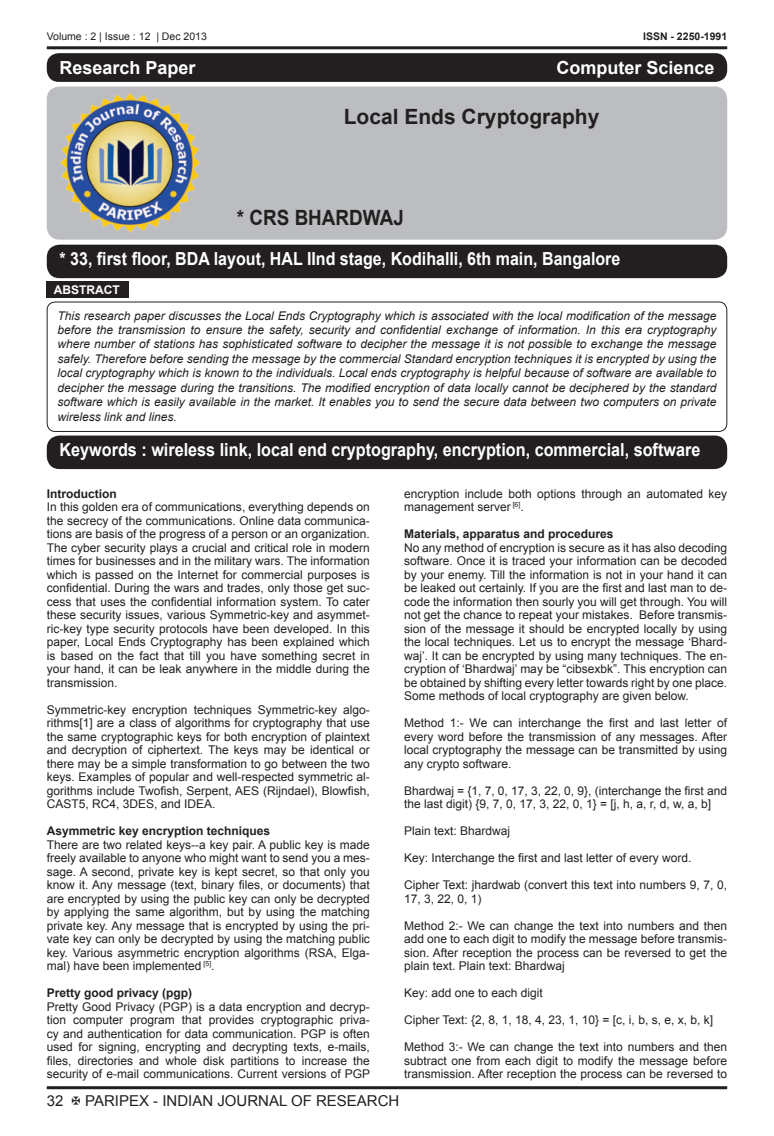
<style>
.page{position:relative;width:774px;height:1136px;background:#fff}
.page>*{position:absolute;margin:0;border:0;box-sizing:border-box;transform-origin:0 0}
.t1{font:700 21px "Arial";color:#231f20}
.t2{font:700 21px "Arial";color:#231f20;scale:.9 1}
.t3{font:700 18px "Arial";color:#fff;scale:.9 1}
.t4{font:700 18px "Arial";color:#fff;scale:.89 1}
.t5{font:700 18px "Arial";color:#fff}
.t6{font:15px "Arial";color:#231f20}
.t7{font:12px/13.5px "Arial";color:#231f20;text-align:justify}
.t8{font:italic 12px/14.4px "Arial";color:#231f20;text-align:justify}
.t9{font:700 12px "Arial";color:#231f20}
.t10{font:700 12px "Arial";color:#fff}
.t11{font:10.5px "Arial";color:#231f20}
.t12{font:700 10.5px "Arial";color:#231f20}
</style>
<div class="page">
<hr style="left:47px;top:46px;width:680px;height:3px;background:#231f20">
<hr style="left:47px;top:1086px;width:680px;height:3px;background:#231f20">
<div style="left:47px;top:86px;width:680px;height:153px;background:#bcbdc0;border-radius:13px"></div>
<div style="left:47px;top:53px;width:680px;height:29px;background:#231f20;border-radius:12px"></div>
<img style="left:61px;top:93px;width:139px;height:140px">
<div style="left:47px;top:244px;width:680px;height:34px;background:#231f20;border-radius:13px"></div>
<div style="left:47px;top:301px;width:680px;height:131px;border:1px solid #231f20;border-radius:8px"></div>
<div style="left:47px;top:281px;width:82px;height:17px;background:#231f20"></div>
<div style="left:47px;top:435px;width:680px;height:34px;background:#231f20;border-radius:13px"></div>
<p class="t11" style="left:47px;top:33px;width:162px">Volume : 2 | Issue : 12 | Dec 2013</p>
<p class="t12" style="left:643px;top:33px;width:86px">ISSN - 2250-1991</p>
<h2 class="t5" style="left:60px;top:61px;width:138px">Research Paper</h2>
<h2 class="t5" style="left:556px;top:61px;width:160px">Computer Science</h2>
<h1 class="t1" style="left:344px;top:109px;width:257px">Local Ends Cryptography</h1>
<h1 class="t2" style="left:237px;top:209px;width:187px">* CRS BHARDWAJ</h1>
<h2 class="t4" style="left:60px;top:247px;width:632px">* 33, first floor, BDA layout, HAL IInd stage, Kodihalli, 6th main, Bangalore</h2>
<p class="t10" style="left:54px;top:285px;width:67px">ABSTRACT</p>
<p class="t8" style="left:57px;top:308px;width:660px">This research paper discusses the Local Ends Cryptography which is associated with the local modification of the message before the transmission to ensure the safety, security and confidential exchange of information. In this era cryptography where number of stations has sophisticated software to decipher the message it is not possible to exchange the message safely. Therefore before sending the message by the commercial Standard encryption techniques it is encrypted by using the local cryptography which is known to the individuals. Local ends cryptography is helpful because of software are available to decipher the message during the transitions. The modified encryption of data locally cannot be deciphered by the standard software which is easily available in the market. It enables you to send the secure data between two computers on private wireless link and lines.</p>
<h2 class="t3" style="left:60px;top:437px;width:713px">Keywords : wireless link, local end cryptography, encryption, commercial, software</h2>
<p class="t9" style="left:47px;top:489px;width:71px">Introduction</p>
<p class="t7" style="left:47px;top:501px;width:325px">In this golden era of communications, everything depends on the secrecy of the communications. Online data communica&shy;tions are basis of the progress of a person or an organization.<br>The cyber security plays a crucial and critical role in modern times for businesses and in the military wars. The information which is passed on the Internet for commercial purposes is confidential. During the wars and trades, only those get suc&shy;cess that uses the confidential information system. To cater these security issues, various Symmetric-key and asymmet&shy;ric-key type security protocols have been developed. In this paper, Local Ends Cryptography has been explained which is based on the fact that till you have something secret in your hand, it can be leak anywhere in the middle during the transmission.</p>
<p class="t7" style="left:47px;top:703px;width:325px">Symmetric-key encryption techniques Symmetric-key algo&shy;rithms[1] are a class of algorithms for cryptography that use the same cryptographic keys for both encryption of plaintext and decryption of ciphertext. The keys may be identical or there may be a simple transformation to go between the two keys. Examples of popular and well-respected symmetric al&shy;gorithms include Twofish, Serpent, AES (Rijndael), Blowfish, CAST5, RC4, 3DES, and IDEA.</p>
<p class="t9" style="left:47px;top:823px;width:225px">Asymmetric key encryption techniques</p>
<p class="t7" style="left:47px;top:838px;width:325px">There are two related keys--a key pair. A public key is made freely available to anyone who might want to send you a mes&shy;sage. A second, private key is kept secret, so that only you know it. Any message (text, binary files, or documents) that are encrypted by using the public key can only be decrypted by applying the same algorithm, but by using the matching private key. Any message that is encrypted by using the pri&shy;vate key can only be decrypted by using the matching public key. Various asymmetric encryption algorithms (RSA, Elga&shy;mal) have been implemented <sup>[5]</sup>.</p>
<p class="t9" style="left:47px;top:988px;width:147px">Pretty good privacy (pgp)</p>
<p class="t7" style="left:47px;top:1000px;width:325px">Pretty Good Privacy (PGP) is a data encryption and decryp&shy;tion computer program that provides cryptographic priva&shy;cy and authentication for data communication. PGP is often used for signing, encrypting and decrypting texts, e-mails, files, directories and whole disk partitions to increase the security of e-mail communications. Current versions of PGP</p>
<p class="t7" style="left:404px;top:487px;width:325px">encryption include both options through an automated key management server <sup>[6]</sup>.</p>
<p class="t9" style="left:404px;top:529px;width:211px">Materials, apparatus and procedures</p>
<p class="t7" style="left:404px;top:541px;width:325px">No any method of encryption is secure as it has also decoding software. Once it is traced your information can be decoded by your enemy. Till the information is not in your hand it can be leaked out certainly. If you are the first and last man to de&shy;code the information then sourly you will get through. You will not get the chance to repeat your mistakes. Before transmis&shy;sion of the message it should be encrypted locally by using the local techniques. Let us to encrypt the message ‘Bhard&shy;waj’. It can be encrypted by using many techniques. The en&shy;cryption of ‘Bhardwaj’ may be “cibsexbk”. This encryption can be obtained by shifting every letter towards right by one place.<br>Some methods of local cryptography are given below.</p>
<p class="t7" style="left:404px;top:716px;width:325px">Method 1:- We can interchange the first and last letter of every word before the transmission of any messages. After local cryptography the message can be transmitted by using any crypto software.</p>
<p class="t7" style="left:404px;top:783px;width:325px">Bhardwaj = {1, 7, 0, 17, 3, 22, 0, 9}, (interchange the first and the last digit) {9, 7, 0, 17, 3, 22, 0, 1} = [j, h, a, r, d, w, a, b]</p>
<p class="t7" style="left:404px;top:824px;width:108px">Plain text: Bhardwaj</p>
<p class="t7" style="left:404px;top:851px;width:289px">Key: Interchange the first and last letter of every word.</p>
<p class="t7" style="left:404px;top:878px;width:325px">Cipher Text: jhardwab (convert this text into numbers 9, 7, 0,<br>17, 3, 22, 0, 1)</p>
<p class="t7" style="left:404px;top:919px;width:325px">Method 2:- We can change the text into numbers and then add one to each digit to modify the message before transmis&shy;sion. After reception the process can be reversed to get the plain text. Plain text: Bhardwaj</p>
<p class="t7" style="left:404px;top:987px;width:140px">Key: add one to each digit</p>
<p class="t7" style="left:404px;top:1013px;width:311px">Cipher Text: {2, 8, 1, 18, 4, 23, 1, 10} = [c, i, b, s, e, x, b, k]</p>
<p class="t7" style="left:404px;top:1041px;width:325px">Method 3:- We can change the text into numbers and then subtract one from each digit to modify the message before transmission. After reception the process can be reversed to</p>
<p class="t6" style="left:47px;top:1094px;width:18px">32</p>
<p class="t6" style="left:85px;top:1094px;width:316px">PARIPEX - INDIAN JOURNAL OF RESEARCH</p>
</div>
